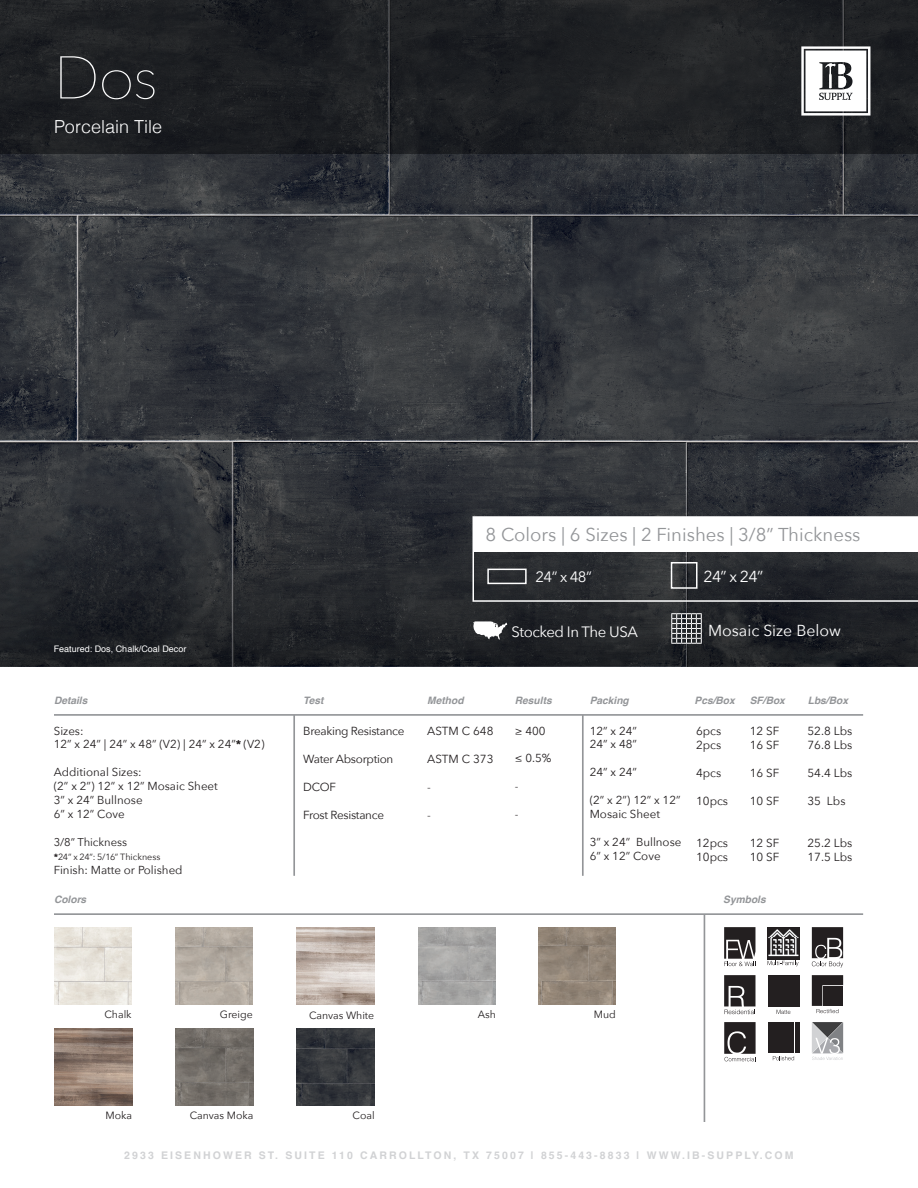
<style>
.page{position:relative;width:918px;height:1188px;background:#fff}
.page>*{position:absolute;margin:0;border:0;box-sizing:border-box;transform-origin:0 0}
.t1{font:200 59.55px "Avenir Next";color:#fff}
.Color_Text{font:18.6px "Avenir Next";color:#939598}
.t2{font:300 18px "Helvetica";color:#fff}
.Color_Text-2{font:15.9px "Avenir Next";color:#fff}
.Color_Text-3{font:15px "Avenir Next";letter-spacing:-.03em;color:#fff}
.t3{font:11.7px "Avenir Next";color:#231f20}
.t4{font:11.7px "Avenir Next";letter-spacing:-.025em;color:#231f20}
.t5{font:11.55px/14px "Avenir Next";color:#231f20}
.t6{font:11.25px "Avenir Next";color:#231f20}
.t7{font:700 10.5px "Helvetica";letter-spacing:.2em;color:#d1d2d4}
.COLOR_NAME{font:10.5px "Avenir Next";color:#231f20}
.t8{font:italic 700 10.2px "Helvetica";color:#939598}
.captions{font:9px "Helvetica";color:#fff}
.t9{font:9px "Avenir Next";color:#231f20}
.s1{font-weight:700;font-size:11.25px}
.s2{font-weight:700}
</style>
<div class="page">
<hr style="left:582px;top:715px;width:2px;height:161px;background:#939598">
<hr style="left:54px;top:714px;width:809px;height:2px;background:#939598">
<hr style="left:293px;top:715px;width:2px;height:161px;background:#939598">
<hr style="left:54px;top:913px;width:809px;height:2px;background:#939598">
<img style="left:0;top:154px;width:918px;height:333px">
<div style="left:0;top:0;width:918px;height:154px;background:#1e2023"></div>
<svg style="left:0;top:487px;width:918px;height:179px;background:#25282c"></svg>
<svg style="left:801px;top:46px;width:69px;height:70px;background:#c9cacb"></svg>
<img style="left:538px;top:927px;width:78px;height:77px">
<img style="left:54px;top:1028px;width:78px;height:77px">
<img style="left:175px;top:927px;width:78px;height:77px">
<img style="left:54px;top:927px;width:78px;height:77px">
<img style="left:418px;top:927px;width:78px;height:77px">
<img style="left:297px;top:927px;width:77px;height:77px">
<img style="left:176px;top:1028px;width:77px;height:77px">
<img style="left:297px;top:1029px;width:78px;height:77px">
<svg style="left:472px;top:516px;width:446px;height:86px"></svg>
<div style="left:487px;top:569px;width:40px;height:15px;border:2px solid #fff"></div>
<div style="left:671px;top:562px;width:27px;height:27px;border:2px solid #fff"></div>
<svg style="left:473px;top:621px;width:34px;height:19px"></svg>
<svg style="left:671px;top:613px;width:31px;height:31px"></svg>
<hr style="left:704px;top:915px;width:1px;height:207px;background:#939598">
<svg style="left:812px;top:975px;width:31px;height:38px"></svg>
<svg style="left:812px;top:1022px;width:31px;height:38px"></svg>
<svg style="left:724px;top:975px;width:32px;height:39px"></svg>
<div style="left:768px;top:975px;width:31px;height:32px;background:#231f20"></div>
<svg style="left:777px;top:1010px;width:13px;height:4px"></svg>
<svg style="left:724px;top:1022px;width:32px;height:39px"></svg>
<svg style="left:724px;top:927px;width:32px;height:39px"></svg>
<svg style="left:773px;top:1056px;width:21px;height:4px"></svg>
<hr style="left:793px;top:1022px;width:1px;height:31px;background:#231f20">
<hr style="left:795px;top:1022px;width:4px;height:31px;background:#231f20">
<div style="left:768px;top:1022px;width:23px;height:31px;background:#231f20"></div>
<svg style="left:812px;top:927px;width:31px;height:41px"></svg>
<svg style="left:768px;top:961px;width:31px;height:5px"></svg>
<img style="left:767px;top:959px;width:32px;height:1px">
<img style="left:767px;top:927px;width:32px;height:32px">
<p class="t1" style="left:54px;top:28px;width:105px">Dos</p>
<p class="t2" style="left:54px;top:111px;width:110px">Porcelain Tile</p>
<p class="captions" style="left:54px;top:642px;width:134px">Featured: Dos, Chalk/Coal Decor</p>
<p class="Color_Text" style="left:486px;top:519px;width:376px">8 Colors | 6 Sizes | 2 Finishes | 3/8” Thickness</p>
<p class="Color_Text-3" style="left:535px;top:564px;width:58px">24” x 48”</p>
<p class="Color_Text-2" style="left:703px;top:563px;width:61px">24” x 24”</p>
<p class="Color_Text-3" style="left:512px;top:619px;width:128px">Stocked In The USA</p>
<p class="Color_Text-2" style="left:708px;top:617px;width:135px">Mosaic Size Below</p>
<p class="t8" style="left:54px;top:694px;width:35px">Details</p>
<p class="t8" style="left:303px;top:694px;width:22px">Test</p>
<p class="t8" style="left:427px;top:694px;width:38px">Method</p>
<p class="t8" style="left:515px;top:694px;width:38px">Results</p>
<p class="t8" style="left:590px;top:694px;width:41px">Packing</p>
<p class="t8" style="left:695px;top:694px;width:42px">Pcs/Box</p>
<p class="t8" style="left:750px;top:694px;width:37px">SF/Box</p>
<p class="t8" style="left:808px;top:694px;width:42px">Lbs/Box</p>
<p class="t5" style="left:54px;top:723px;width:31px">Sizes:</p>
<p class="t5" style="left:54px;top:737px;width:212px">12” x 24” | 24” x 48” (V2) | 24” x 24”<span class="s1">*</span> (V2)</p>
<p class="t5" style="left:54px;top:765px;width:89px">Additional Sizes:</p>
<p class="t5" style="left:54px;top:779px;width:166px">(2” x 2”) 12” x 12” Mosaic Sheet</p>
<p class="t5" style="left:54px;top:792px;width:90px">3” x 24” Bullnose</p>
<p class="t5" style="left:54px;top:806px;width:72px">6” x 12” Cove</p>
<p class="t6" style="left:54px;top:833px;width:75px">3/8” Thickness</p>
<p class="t9" style="left:54px;top:849px;width:108px"><span class="s2">*</span>24” x 24”: 5/16” Thickness</p>
<p class="t5" style="left:54px;top:862px;width:130px">Finish: Matte or Polished</p>
<p class="t8" style="left:54px;top:893px;width:34px">Colors</p>
<p class="t4" style="left:303px;top:721px;width:103px">Breaking Resistance</p>
<p class="t4" style="left:303px;top:749px;width:92px">Water Absorption</p>
<p class="t3" style="left:303px;top:777px;width:34px">DCOF</p>
<p class="t4" style="left:303px;top:805px;width:82px">Frost Resistance</p>
<p class="t3" style="left:427px;top:721px;width:68px">ASTM C 648</p>
<p class="t3" style="left:427px;top:749px;width:68px">ASTM C 373</p>
<p class="t3" style="left:427px;top:777px;width:5px">-</p>
<p class="t3" style="left:427px;top:805px;width:5px">-</p>
<p class="t5" style="left:515px;top:723px;width:32px">≥ 400</p>
<p class="t5" style="left:515px;top:751px;width:38px">≤ 0.5%</p>
<p class="t5" style="left:515px;top:779px;width:5px">-</p>
<p class="t5" style="left:515px;top:806px;width:5px">-</p>
<p class="t5" style="left:590px;top:723px;width:49px">12” x 24”</p>
<p class="t5" style="left:590px;top:737px;width:49px">24” x 48”</p>
<p class="t5" style="left:590px;top:765px;width:49px">24” x 24”</p>
<p class="t5" style="left:590px;top:792px;width:92px">(2” x 2”) 12” x 12”<br>Mosaic Sheet</p>
<p class="t5" style="left:590px;top:834px;width:93px">3” x 24” Bullnose</p>
<p class="t5" style="left:590px;top:848px;width:72px">6” x 12” Cove</p>
<p class="t3" style="left:696px;top:721px;width:27px">6pcs</p>
<p class="t3" style="left:696px;top:735px;width:27px">2pcs</p>
<p class="t3" style="left:696px;top:763px;width:27px">4pcs</p>
<p class="t3" style="left:696px;top:791px;width:34px">10pcs</p>
<p class="t3" style="left:696px;top:833px;width:34px">12pcs</p>
<p class="t3" style="left:696px;top:847px;width:34px">10pcs</p>
<p class="t3" style="left:750px;top:721px;width:31px">12 SF</p>
<p class="t3" style="left:750px;top:735px;width:31px">16 SF</p>
<p class="t3" style="left:750px;top:763px;width:31px">16 SF</p>
<p class="t3" style="left:750px;top:791px;width:31px">10 SF</p>
<p class="t3" style="left:750px;top:833px;width:31px">12 SF</p>
<p class="t3" style="left:750px;top:847px;width:31px">10 SF</p>
<p class="t8" style="left:723px;top:893px;width:44px">Symbols</p>
<p class="t3" style="left:808px;top:721px;width:46px">52.8 Lbs</p>
<p class="t3" style="left:808px;top:735px;width:46px">76.8 Lbs</p>
<p class="t3" style="left:808px;top:763px;width:46px">54.4 Lbs</p>
<p class="t3" style="left:808px;top:791px;width:40px">35 Lbs</p>
<p class="t3" style="left:808px;top:833px;width:46px">25.2 Lbs</p>
<p class="t3" style="left:808px;top:847px;width:46px">17.5 Lbs</p>
<p class="COLOR_NAME" style="left:104px;top:1005px;width:29px">Chalk</p>
<p class="COLOR_NAME" style="left:220px;top:1005px;width:35px">Greige</p>
<p class="COLOR_NAME" style="left:594px;top:1005px;width:24px">Mud</p>
<p class="COLOR_NAME" style="left:478px;top:1005px;width:20px">Ash</p>
<p class="COLOR_NAME" style="left:309px;top:1006px;width:67px">Canvas White</p>
<p class="COLOR_NAME" style="left:105px;top:1106px;width:28px">Moka</p>
<p class="COLOR_NAME" style="left:353px;top:1106px;width:24px">Coal</p>
<p class="COLOR_NAME" style="left:190px;top:1106px;width:65px">Canvas Moka</p>
<p class="t7" style="left:124px;top:1149px;width:671px">2933 EISENHOWER ST. SUITE 110 CARROLLTON, TX 75007 | 855-443-8833 | WWW.IB-SUPPLY.COM</p>
</div>
